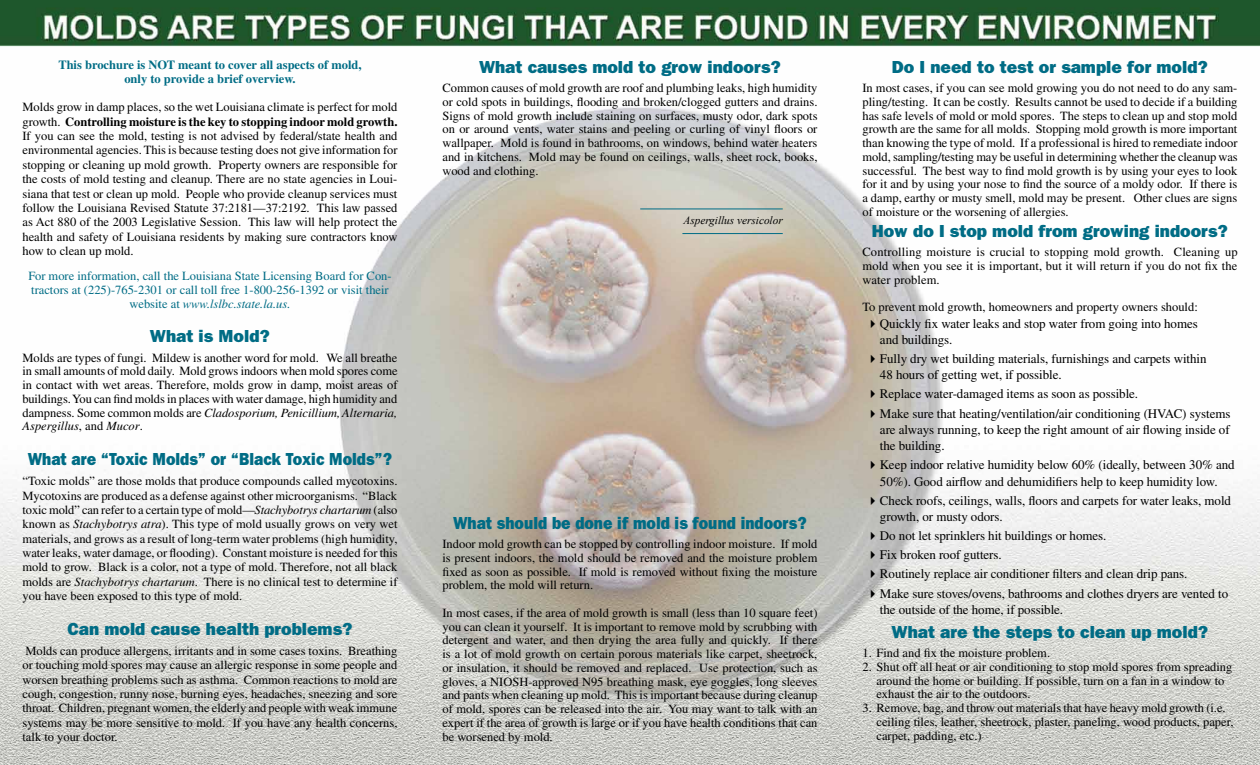
<style>
.page{position:relative;width:1260px;height:765px;background:#fff}
.page>*{position:absolute;margin:0;border:0;box-sizing:border-box;transform-origin:0 0}
.t1{font:800 17.5px "Franklin Gothic";color:#006c85}
.t2{font:800 17.5px "Franklin Gothic";color:#006c85;scale:.9 1}
.t3{font:13.12px/16.2px "Times";letter-spacing:-.005em;color:#000}
.t4{font:12.5px/13.8px "Times";color:#000;text-align:justify}
.t5{font:12.5px/13.8px "Times";color:#006c85;text-align:center}
.t6{font:700 12.5px/13.8px "Times";color:#006c85;text-align:center}
.t7{font:italic 11.25px "Times New Roman";color:#000}
.s1{font-weight:700}
.s2{font-style:italic}
</style>
<div class="page">
<img style="left:0;top:0;width:1260px;height:765px">
<hr style="left:640px;top:209px;width:143px;height:1px;background:#006c85">
<hr style="left:682px;top:233px;width:101px;height:1px;background:#006c85">
<svg style="left:871px;top:319px;width:4px;height:9px"></svg>
<svg style="left:871px;top:355px;width:4px;height:8px"></svg>
<svg style="left:871px;top:390px;width:4px;height:8px"></svg>
<svg style="left:871px;top:409px;width:4px;height:9px"></svg>
<svg style="left:871px;top:461px;width:4px;height:8px"></svg>
<svg style="left:871px;top:496px;width:4px;height:9px"></svg>
<svg style="left:871px;top:532px;width:4px;height:8px"></svg>
<svg style="left:871px;top:551px;width:4px;height:8px"></svg>
<svg style="left:871px;top:570px;width:4px;height:8px"></svg>
<svg style="left:871px;top:589px;width:4px;height:9px"></svg>
<p class="t6" style="left:58px;top:58px;width:305px">This brochure is NOT meant to cover all aspects of mold, only to provide a brief overview.</p>
<p class="t4" style="left:23px;top:100px;width:377px;line-height:14.4px">Molds grow in damp places, so the wet Louisiana climate is perfect for mold growth. <span class="s1">Controlling moisture is the key to stopping indoor mold growth.<br></span>If you can see the mold, testing is not advised by federal/state health and environmental agencies. This is because testing does not give information for stopping or cleaning up mold growth. Property owners are responsible for the costs of mold testing and cleanup. There are no state agencies in Loui&shy;siana that test or clean up mold. People who provide cleanup services must follow the Louisiana Revised Statute 37:2181—37:2192. This law passed as Act 880 of the 2003 Legislative Session. This law will help protect the health and safety of Louisiana residents by making sure contractors know how to clean up mold.</p>
<p class="t5" style="left:28px;top:269px;width:365px">For more information, call the Louisiana State Licensing Board for Con&shy;tractors at (225)-765-2301 or call toll free 1-800-256-1392 or visit their website at <span class="s2">www.lslbc.state.la.us.</span></p>
<h1 class="t1" style="left:150px;top:326px;width:122px">What is Mold?</h1>
<p class="t4" style="left:22px;top:351px;width:377px">Molds are types of fungi. Mildew is another word for mold. We all breathe in small amounts of mold daily. Mold grows indoors when mold spores come in contact with wet areas. Therefore, molds grow in damp, moist areas of buildings. You can find molds in places with water damage, high humidity and dampness. Some common molds are <span class="s2">Cladosporium, Penicillium, Alternaria, Aspergillus</span>, and <span class="s2">Mucor</span>.</p>
<h1 class="t2" style="left:28px;top:449px;width:406px">What are “Toxic Molds” or “Black Toxic Molds”?</h1>
<p class="t4" style="left:22px;top:474px;width:377px;line-height:14.4px">“Toxic molds” are those molds that produce compounds called mycotoxins.<br>Mycotoxins are produced as a defense against other microorganisms. “Black toxic mold” can refer to a certain type of mold—<span class="s2">Stachybotrys chartarum</span> (also known as <span class="s2">Stachybotrys atra</span>). This type of mold usually grows on very wet materials, and grows as a result of long-term water problems (high humidity, water leaks, water damage, or flooding). Constant moisture is needed for this mold to grow. Black is a color, not a type of mold. Therefore, not all black molds are <span class="s2">Stachybotrys chartarum</span>. There is no clinical test to determine if you have been exposed to this type of mold.</p>
<h1 class="t1" style="left:67px;top:619px;width:287px">Can mold cause health problems?</h1>
<p class="t4" style="left:22px;top:644px;width:377px;line-height:14.4px">Molds can produce allergens, irritants and in some cases toxins. Breathing or touching mold spores may cause an allergic response in some people and worsen breathing problems such as asthma. Common reactions to mold are cough, congestion, runny nose, burning eyes, headaches, sneezing and sore throat. Children, pregnant women, the elderly and people with weak immune systems may be more sensitive to mold. If you have any health concerns, talk to your doctor.</p>
<h1 class="t1" style="left:479px;top:57px;width:303px">What causes mold to grow indoors?</h1>
<p class="t4" style="left:442px;top:81px;width:377px">Common causes of mold growth are roof and plumbing leaks, high humidity or cold spots in buildings, flooding and broken/clogged gutters and drains.<br>Signs of mold growth include staining on surfaces, musty odor, dark spots on or around vents, water stains and peeling or curling of vinyl floors or wallpaper. Mold is found in bathrooms, on windows, behind water heaters and in kitchens. Mold may be found on ceilings, walls, sheet rock, books, wood and clothing.</p>
<p class="t7" style="left:683px;top:213px;width:101px">Aspergillus versicolor</p>
<h1 class="t2" style="left:453px;top:513px;width:394px">What should be done if mold is found indoors?</h1>
<p class="t4" style="left:442px;top:537px;width:377px">Indoor mold growth can be stopped by controlling indoor moisture. If mold is present indoors, the mold should be removed and the moisture problem fixed as soon as possible. If mold is removed without fixing the moisture problem, the mold will return.</p>
<p class="t4" style="left:442px;top:606px;width:377px">In most cases, if the area of mold growth is small (less than 10 square feet) you can clean it yourself. It is important to remove mold by scrubbing with detergent and water, and then drying the area fully and quickly. If there is a lot of mold growth on certain porous materials like carpet, sheetrock, or insulation, it should be removed and replaced. Use protection, such as gloves, a NIOSH-approved N95 breathing mask, eye goggles, long sleeves and pants when cleaning up mold. This is important because during cleanup of mold, spores can be released into the air. You may want to talk with an expert if the area of growth is large or if you have health conditions that can be worsened by mold.</p>
<h1 class="t1" style="left:892px;top:57px;width:318px">Do I need to test or sample for mold?</h1>
<p class="t4" style="left:862px;top:81px;width:377px">In most cases, if you can see mold growing you do not need to do any sam&shy;pling/testing. It can be costly. Results cannot be used to decide if a building has safe levels of mold or mold spores. The steps to clean up and stop mold growth are the same for all molds. Stopping mold growth is more important than knowing the type of mold. If a professional is hired to remediate indoor mold, sampling/testing may be useful in determining whether the cleanup was successful. The best way to find mold growth is by using your eyes to look for it and by using your nose to find the source of a moldy odor. If there is a damp, earthy or musty smell, mold may be present. Other clues are signs of moisture or the worsening of allergies.</p>
<h1 class="t1" style="left:872px;top:221px;width:358px">How do I stop mold from growing indoors?</h1>
<p class="t4" style="left:862px;top:245px;width:377px">Controlling moisture is crucial to stopping mold growth. Cleaning up mold when you see it is important, but it will return if you do not fix the water problem.</p>
<p class="t4" style="left:862px;top:300px;width:337px">To prevent mold growth, homeowners and property owners should:</p>
<p class="t3" style="left:880px;top:315px;width:319px">Quickly fix water leaks and stop water from going into homes and buildings.</p>
<p class="t3" style="left:880px;top:350px;width:328px">Fully dry wet building materials, furnishings and carpets within<br>48 hours of getting wet, if possible.</p>
<p class="t3" style="left:880px;top:384px;width:352px;line-height:19.1px">Replace water-damaged items as soon as possible.<br>Make sure that heating/ventilation/air conditioning (HVAC) systems</p>
<p class="t3" style="left:880px;top:421px;width:351px">are always running, to keep the right amount of air flowing inside of the building.</p>
<p class="t3" style="left:880px;top:457px;width:356px">Keep indoor relative humidity below 60% (ideally, between 30% and<br>50%). Good airflow and dehumidifiers help to keep humidity low.</p>
<p class="t3" style="left:880px;top:492px;width:353px">Check roofs, ceilings, walls, floors and carpets for water leaks, mold growth, or musty odors.</p>
<p class="t3" style="left:880px;top:526px;width:350px;line-height:19.1px">Do not let sprinklers hit buildings or homes.<br>Fix broken roof gutters.<br>Routinely replace air conditioner filters and clean drip pans.<br>Make sure stoves/ovens, bathrooms and clothes dryers are vented to</p>
<p class="t3" style="left:880px;top:601px;width:185px">the outside of the home, if possible.</p>
<h1 class="t1" style="left:892px;top:622px;width:318px">What are the steps to clean up mold?</h1>
<p class="t4" style="left:862px;top:646px;width:189px">1. Find and fix the moisture problem.</p>
<p class="t4" style="left:877px;top:660px;width:357px;text-align:left;text-indent:-14px">2. Shut off all heat or air conditioning to stop mold spores from spreading around the home or building. If possible, turn on a fan in a window to exhaust the air to the outdoors.</p>
<p class="t4" style="left:877px;top:701px;width:358px;text-align:left;text-indent:-14px">3. Remove, bag, and throw out materials that have heavy mold growth (i.e. ceiling tiles, leather, sheetrock, plaster, paneling, wood products, paper, carpet, padding, etc.)</p>
</div>
